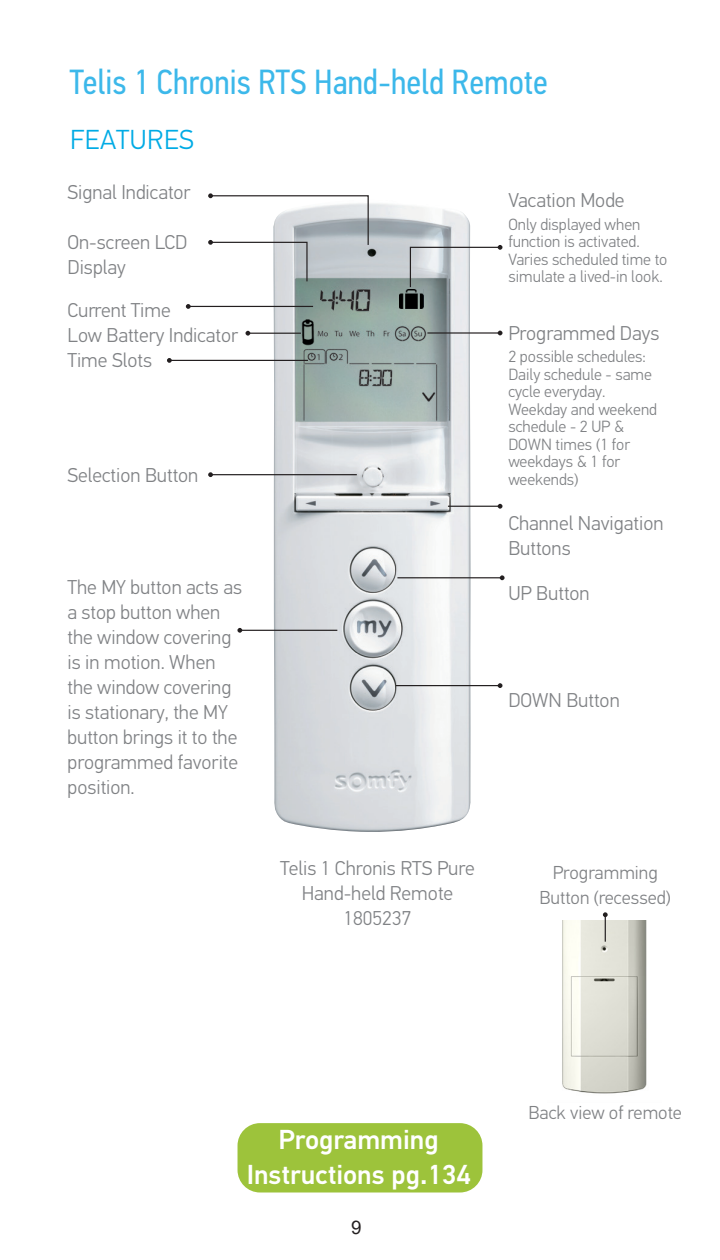
<style>
.page{position:relative;width:720px;height:1260px;background:#fff}
.page>*{position:absolute;margin:0;border:0;box-sizing:border-box;transform-origin:0 0}
.t1{font:35px "PF Din Text Cond Pro";color:#3cb8ea}
.t2{font:500 27.5px/35px "PF Din Text Pro";color:#fff;text-align:center}
.t3{font:300 27.5px "PF Din Text Pro";letter-spacing:.02em;color:#00abe5}
.t4{font:300 20px/25px "PF Din Text Pro";color:#808285}
.t5{font:300 18.75px/25px "PF Din Text Pro";color:#808285;text-align:center}
.t6{font:18.75px "Arial";color:#231f20}
.t7{font:300 16.25px/17.5px "PF Din Text Pro";color:#808285}
</style>
<div class="page">
<div style="left:238px;top:1123px;width:244px;height:69px;background:#9dc33b;border-radius:22px"></div>
<img style="left:273px;top:203px;width:198px;height:629px">
<hr style="left:240px;top:630px;width:97px;height:1px;background:#231f20">
<svg style="left:237px;top:628px;width:5px;height:5px"></svg>
<hr style="left:211px;top:474px;width:146px;height:1px;background:#231f20">
<svg style="left:208px;top:472px;width:5px;height:5px"></svg>
<hr style="left:188px;top:306px;width:125px;height:1px;background:#231f20">
<svg style="left:186px;top:304px;width:5px;height:5px"></svg>
<hr style="left:448px;top:506px;width:52px;height:1px;background:#231f20">
<svg style="left:498px;top:504px;width:4px;height:5px"></svg>
<hr style="left:396px;top:685px;width:104px;height:1px;background:#231f20">
<svg style="left:498px;top:683px;width:4px;height:5px"></svg>
<hr style="left:397px;top:577px;width:105px;height:1px;background:#231f20">
<svg style="left:500px;top:575px;width:5px;height:5px"></svg>
<hr style="left:427px;top:332px;width:73px;height:2px;background:#231f20">
<svg style="left:498px;top:331px;width:4px;height:4px"></svg>
<img style="left:562px;top:921px;width:85px;height:173px">
<svg style="left:603px;top:912px;width:5px;height:30px"></svg>
<img style="left:399px;top:290px;width:24px;height:18px">
<svg style="left:208px;top:193px;width:161px;height:90px"></svg>
<svg style="left:409px;top:245px;width:93px;height:43px"></svg>
<hr style="left:169px;top:360px;width:139px;height:1px;background:#231f20">
<svg style="left:167px;top:358px;width:5px;height:5px"></svg>
<hr style="left:248px;top:333px;width:53px;height:1px;background:#231f20">
<svg style="left:246px;top:331px;width:4px;height:5px"></svg>
<img style="left:298px;top:320px;width:17px;height:25px">
<p class="t1" style="left:70px;top:61px;width:479px">Telis 1 Chronis RTS Hand-held Remote</p>
<p class="t3" style="left:70px;top:124px;width:125px">FEATURES</p>
<p class="t4" style="left:68px;top:180px;width:125px">Signal Indicator</p>
<p class="t4" style="left:68px;top:230px;width:121px">On-screen LCD<br>Display</p>
<p class="t4" style="left:68px;top:298px;width:105px">Current Time</p>
<p class="t4" style="left:68px;top:323px;width:172px">Low Battery Indicator</p>
<p class="t4" style="left:68px;top:348px;width:86px">Time Slots</p>
<p class="t4" style="left:68px;top:463px;width:132px">Selection Button</p>
<p class="t4" style="left:68px;top:575px;width:176px">The MY button acts as a stop button when the window covering is in motion. When the window covering is stationary, the MY button brings it to the programmed favorite position.</p>
<p class="t4" style="left:508px;top:188px;width:118px">Vacation Mode</p>
<p class="t7" style="left:508px;top:215px;width:134px">Only displayed when function is activated.</p>
<p class="t7" style="left:508px;top:250px;width:161px">Varies scheduled time to simulate a lived-in look.</p>
<p class="t4" style="left:508px;top:320px;width:153px">Programmed Days</p>
<p class="t7" style="left:508px;top:348px;width:139px">2 possible schedules:</p>
<p class="t7" style="left:508px;top:365px;width:145px">Daily schedule - same cycle everyday.</p>
<p class="t7" style="left:508px;top:400px;width:150px">Weekday and weekend schedule - 2 UP &amp;<br>DOWN times (1 for weekdays &amp; 1 for weekends)</p>
<p class="t4" style="left:508px;top:510px;width:157px">Channel Navigation<br>Buttons</p>
<p class="t4" style="left:508px;top:580px;width:83px">UP Button</p>
<p class="t4" style="left:508px;top:688px;width:113px">DOWN Button</p>
<p class="t4" style="left:280px;top:856px;width:196px;text-align:center">Telis 1 Chronis RTS Pure<br>Hand-held Remote</p>
<p class="t4" style="left:344px;top:906px;width:69px">1805237</p>
<p class="t5" style="left:539px;top:861px;width:133px">Programming<br>Button (recessed)</p>
<p class="t2" style="left:247px;top:1122px;width:226px">Programming<br>Instructions pg.134</p>
<p class="t6" style="left:351px;top:1214px;width:12px">9</p>
<p class="t5" style="left:529px;top:1100px;width:155px">Back view of remote</p>
</div>
